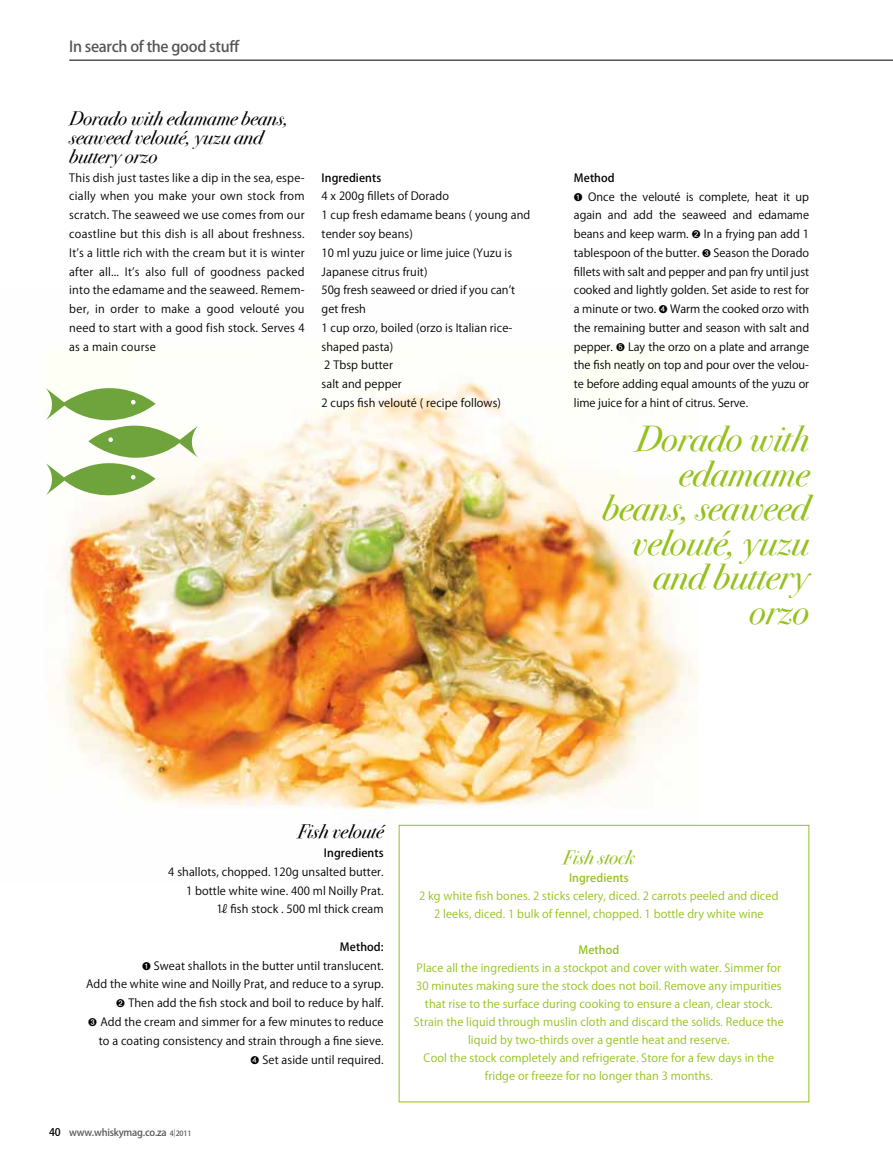
<style>
.page{position:relative;width:893px;height:1170px;background:#fff}
.page>*{position:absolute;margin:0;border:0;box-sizing:border-box;transform-origin:0 0}
.t1{font:36px/34.5px "Bodoni Svty Two OSITCTT Book It";color:#94c11c;text-align:right}
.t2{font:19.5px/18.8px "Bodoni Svty Two OSITCTT Book It";color:#000}
.t3{font:19.5px "Bodoni Svty Two OSITCTT Book It";color:#94c11c}
.t4{font:500 15px "Koz Go Pro";letter-spacing:-.02em;color:#565656}
.t5{font:11.25px/18.8px "Koz Go Pro";letter-spacing:.01em;color:#000;text-align:right}
.t6{font:11.25px/18px "Koz Go Pro";letter-spacing:.01em;color:#94c11c;text-align:center}
.t7{font:500 9.75px "Koz Go Pro";letter-spacing:-.02em;color:#565656}
.s1{font-weight:500}
.s2{font-size:10.5px;color:#000}
.s3{font-size:7.2px}
.s4{font-size:7.2px;color:#878786}
</style>
<div class="page">
<img style="left:49px;top:353px;width:650px;height:529px">
<hr style="left:69px;top:60px;width:824px;height:1px;background:#000">
<div style="left:399px;top:825px;width:410px;height:276px;background:#fff"></div>
<div style="left:399px;top:825px;width:410px;height:277px;border:1px solid #94c11c"></div>
<svg style="left:46px;top:386px;width:152px;height:110px"></svg>
<img style="left:432px;top:367px;width:112px;height:105px">
<p class="t4" style="left:69px;top:37px;width:172px">In search of the good stuff</p>
<p class="t2" style="left:69px;top:110px;width:220px">Dorado with edamame beans, seaweed velouté, yuzu and buttery orzo</p>
<p class="t5" style="left:69px;top:168px;width:237px;text-align:justify">This dish just tastes like a dip in the sea, espe&shy;cially when you make your own stock from scratch. The seaweed we use comes from our coastline but this dish is all about freshness.<br>Itʼs a little rich with the cream but it is winter after all... Itʼs also full of goodness packed into the edamame and the seaweed. Remem&shy;ber, in order to make a good velouté you need to start with a good fish stock. Serves 4 as a main course</p>
<p class="t5" style="left:322px;top:168px;width:210px;text-align:left"><span class="s1">Ingredients<br></span>4 x 200g fillets of Dorado<br>1 cup fresh edamame beans ( young and tender soy beans)<br>10 ml yuzu juice or lime juice (Yuzu is<br>Japanese citrus fruit)<br>50g fresh seaweed or dried if you canʼt get fresh<br>1 cup orzo, boiled (orzo is Italian rice&shy;shaped pasta)<br>2 Tbsp butter<br>salt and pepper<br>2 cups fish velouté ( recipe follows)</p>
<p class="t5" style="left:574px;top:168px;width:237px;text-align:left"><span class="s1">Method<br></span>➊ Once the velouté is complete, heat it up again and add the seaweed and edamame beans and keep warm. ➋ In a frying pan add 1 tablespoon of the butter. ➌ Season the Dorado fillets with salt and pepper and pan fry until just cooked and lightly golden. Set aside to rest for a minute or two. ➍ Warm the cooked orzo with the remaining butter and season with salt and pepper. ➎ Lay the orzo on a plate and arrange the fish neatly on top and pour over the velou&shy;te before adding equal amounts of the yuzu or lime juice for a hint of citrus. Serve.</p>
<p class="t1" style="left:602px;top:422px;width:208px">Dorado with edamame beans, seaweed velouté, yuzu and buttery orzo</p>
<p class="t2" style="left:297px;top:822px;width:88px">Fish velouté</p>
<p class="t5" style="left:168px;top:843px;width:217px"><span class="s1">Ingredients<br></span>4 shallots, chopped. 120g unsalted butter.<br>1 bottle white wine. 400 ml Noilly Prat.<br>1ℓfish stock . 500 ml thick cream</p>
<p class="t5" style="left:86px;top:937px;width:299px"><span class="s1">Method:<br></span>➊ Sweat shallots in the butter until translucent.<br>Add the white wine and Noilly Prat, and reduce to a syrup.<br>➋ Then add the fish stock and boil to reduce by half.<br>➌ Add the cream and simmer for a few minutes to reduce to a coating consistency and strain through a fine sieve.<br>➍ Set aside until required.</p>
<p class="t7" style="left:49px;top:1125px;width:144px"><span class="s2">40</span> www.whiskymag.co.za <span class="s3">4</span><span class="s4">|</span><span class="s3">2011</span></p>
<p class="t3" style="left:563px;top:845px;width:73px">Fish stock</p>
<p class="t6" style="left:419px;top:869px;width:361px"><span class="s1">Ingredients<br></span>2 kg white fish bones. 2 sticks celery, diced. 2 carrots peeled and diced<br>2 leeks, diced. 1 bulk of fennel, chopped. 1 bottle dry white wine</p>
<p class="t6" style="left:414px;top:941px;width:371px"><span class="s1">Method<br></span>Place all the ingredients in a stockpot and cover with water. Simmer for 30 minutes making sure the stock does not boil. Remove any impurities that rise to the surface during cooking to ensure a clean, clear stock.<br>Strain the liquid through muslin cloth and discard the solids. Reduce the liquid by two-thirds over a gentle heat and reserve.<br>Cool the stock completely and refrigerate. Store for a few days in the fridge or freeze for no longer than 3 months.</p>
</div>
